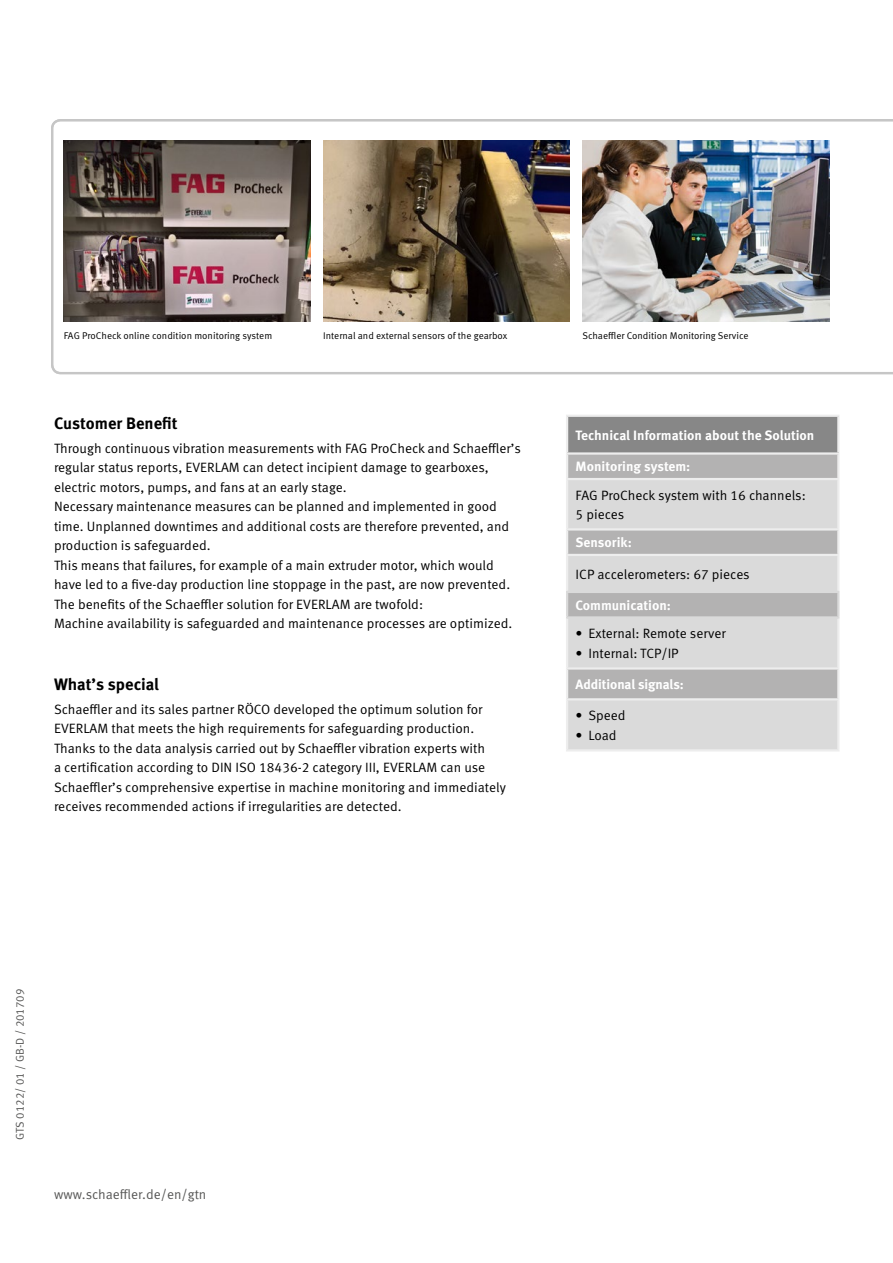
<style>
.page{position:relative;width:893px;height:1263px;background:#fff}
.page>*{position:absolute;margin:0;border:0;box-sizing:border-box;transform-origin:0 0}
.t1{font:700 16.5px "Schaeffler Meta";letter-spacing:-.005em;color:#000}
.t2{font:13.5px/19.5px "Schaeffler Meta";color:#000}
.t3{font:700 13.5px "Schaeffler Meta";color:#fff}
.t4{font:13.5px "Schaeffler Meta";color:#575756}
.t5{font:700 13.5px "Meta";color:#fff}
.t6{font:11.25px "Schaeffler Meta";color:#575756}
.t7{font:9.75px "Schaeffler Meta";color:#000}
</style>
<div class="page">
<svg style="left:51px;top:119px;width:842px;height:256px"></svg>
<img style="left:64px;top:140px;width:246px;height:181px">
<img style="left:323px;top:140px;width:247px;height:181px">
<img style="left:583px;top:140px;width:246px;height:181px">
<div style="left:567px;top:416px;width:271px;height:37px;background:#878787"></div>
<div style="left:568px;top:455px;width:269px;height:23px;background:#b3b2b2"></div>
<svg style="left:568px;top:480px;width:269px;height:269px;fill:#dadada"></svg>
<hr style="left:566px;top:452px;width:273px;height:3px;background:#ededed">
<hr style="left:566px;top:478px;width:273px;height:2px;background:#ededed">
<hr style="left:566px;top:528px;width:273px;height:2px;background:#ededed">
<hr style="left:566px;top:554px;width:273px;height:2px;background:#ededed">
<hr style="left:566px;top:667px;width:273px;height:3px;background:#ededed">
<hr style="left:566px;top:698px;width:273px;height:2px;background:#ededed">
<hr style="left:566px;top:749px;width:273px;height:2px;background:#ededed">
<hr style="left:566px;top:415px;width:273px;height:2px;background:#ededed">
<hr style="left:566px;top:417px;width:2px;height:35px;background:#ededed">
<hr style="left:837px;top:417px;width:2px;height:35px;background:#ededed">
<hr style="left:566px;top:455px;width:2px;height:23px;background:#ededed">
<hr style="left:837px;top:455px;width:2px;height:23px;background:#ededed">
<hr style="left:566px;top:480px;width:2px;height:48px;background:#ededed">
<hr style="left:837px;top:480px;width:2px;height:48px;background:#ededed">
<hr style="left:566px;top:530px;width:2px;height:24px;background:#ededed">
<hr style="left:837px;top:530px;width:2px;height:24px;background:#ededed">
<hr style="left:566px;top:556px;width:2px;height:35px;background:#ededed">
<hr style="left:837px;top:556px;width:2px;height:35px;background:#ededed">
<hr style="left:566px;top:619px;width:2px;height:48px;background:#ededed">
<hr style="left:837px;top:619px;width:2px;height:48px;background:#ededed">
<hr style="left:566px;top:670px;width:2px;height:28px;background:#ededed">
<hr style="left:837px;top:670px;width:2px;height:28px;background:#ededed">
<hr style="left:566px;top:700px;width:2px;height:49px;background:#ededed">
<hr style="left:837px;top:700px;width:2px;height:49px;background:#ededed">
<hr style="left:566px;top:591px;width:273px;height:2px;background:#dadada">
<hr style="left:566px;top:593px;width:2px;height:23px;background:#dadada">
<hr style="left:837px;top:593px;width:2px;height:23px;background:#dadada">
<hr style="left:566px;top:616px;width:273px;height:3px;background:#dadada">
<p class="t7" style="left:64px;top:330px;width:210px">FAG ProCheck online condition monitoring system</p>
<p class="t7" style="left:323px;top:330px;width:186px">Internal and external sensors of the gearbox</p>
<p class="t7" style="left:583px;top:330px;width:167px">Schaeffler Condition Monitoring Service</p>
<p class="t1" style="left:54px;top:413px;width:125px">Customer Benefit</p>
<p class="t2" style="left:54px;top:439px;width:468px">Through continuous vibration measurements with FAG ProCheck and Schaeffler’s regular status reports, EVERLAM can detect incipient damage to gearboxes, electric motors, pumps, and fans at an early stage.<br>Necessary maintenance measures can be planned and implemented in good time. Unplanned downtimes and additional costs are therefore prevented, and production is safeguarded.<br>This means that failures, for example of a main extruder motor, which would have led to a five-day production line stoppage in the past, are now prevented.<br>The benefits of the Schaeffler solution for EVERLAM are twofold:<br>Machine availability is safeguarded and maintenance processes are optimized.</p>
<p class="t1" style="left:54px;top:674px;width:107px">What’s special</p>
<p class="t2" style="left:54px;top:700px;width:453px">Schaeffler and its sales partner RÖCO developed the optimum solution for EVERLAM that meets the high requirements for safeguarding production.<br>Thanks to the data analysis carried out by Schaeffler vibration experts with<br>a certification according to DIN ISO 18436-2 category III, EVERLAM can use Schaeffler’s comprehensive expertise in machine monitoring and immediately receives recommended actions if irregularities are detected.</p>
<p class="t3" style="left:576px;top:426px;width:240px">Technical Information about the Solution</p>
<p class="t3" style="left:576px;top:458px;width:116px">Monitoring system:</p>
<p class="t2" style="left:576px;top:485px;width:232px">FAG ProCheck system with 16 channels:<br>5 pieces</p>
<p class="t3" style="left:576px;top:534px;width:58px">Sensorik:</p>
<p class="t2" style="left:576px;top:564px;width:176px">ICP accelerometers: 67 pieces</p>
<p class="t3" style="left:576px;top:596px;width:97px">Communication:</p>
<p class="t2" style="left:576px;top:624px;width:152px">• External: Remote server</p>
<p class="t2" style="left:576px;top:643px;width:105px">• Internal: TCP/IP</p>
<p class="t5" style="left:576px;top:676px;width:110px">Additional signals:</p>
<p class="t2" style="left:576px;top:706px;width:51px">• Speed</p>
<p class="t2" style="left:576px;top:725px;width:42px">• Load</p>
<p class="t6" style="left:13px;top:1139px;width:152px;rotate:-90deg">GTS 0122/ 01 / GB-D / 201709</p>
<p class="t4" style="left:54px;top:1186px;width:154px">www.schaeffler.de/en/gtn</p>
</div>
